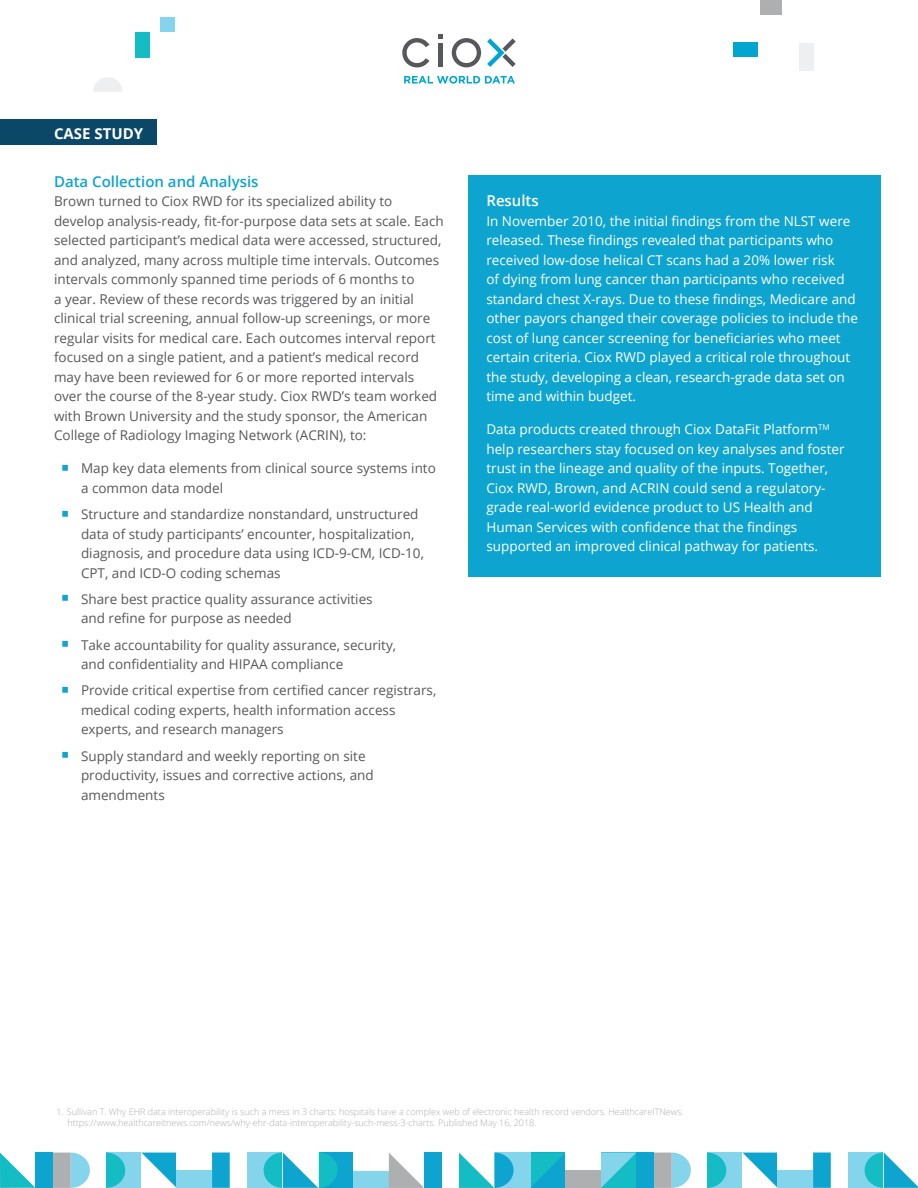
<style>
.page{position:relative;width:918px;height:1188px;background:#fff}
.page>*{position:absolute;margin:0;border:0;box-sizing:border-box;transform-origin:0 0}
.Subhead{font:600 15px "Open Sans";color:#0ea4d0}
.t1{font:700 15px "Open Sans";color:#fff}
.Subhead-2{font:600 15px "Open Sans";color:#fff}
.Body{font:13.5px/19.5px "Open Sans";color:#57585a}
.Body-2{font:13.5px/19.5px "Open Sans";color:#fff}
.References{font:300 9px/10.8px "Open Sans";color:#aeafb0}
</style>
<div class="page">
<svg style="left:487px;top:38px;width:29px;height:29px"></svg>
<svg style="left:452px;top:38px;width:29px;height:30px"></svg>
<svg style="left:402px;top:38px;width:27px;height:29px"></svg>
<div style="left:438px;top:43px;width:5px;height:24px;background:#57585b"></div>
<svg style="left:438px;top:34px;width:5px;height:5px"></svg>
<svg style="left:404px;top:76px;width:111px;height:8px"></svg>
<div style="left:106px;top:1153px;width:35px;height:35px;background:#84d4ec"></div>
<svg style="left:106px;top:1153px;width:19px;height:35px"></svg>
<svg style="left:142px;top:1153px;width:35px;height:35px"></svg>
<svg style="left:0;top:1153px;width:90px;height:35px"></svg>
<div style="left:35px;top:1153px;width:18px;height:35px;background:#0ea4d0"></div>
<div style="left:177px;top:1170px;width:35px;height:18px;background:#84d4ec"></div>
<div style="left:212px;top:1153px;width:18px;height:35px;background:#0ea4d0"></div>
<div style="left:247px;top:1153px;width:36px;height:35px;background:#84d4ec"></div>
<div style="left:319px;top:1153px;width:34px;height:35px;background:#0ea4d0"></div>
<div style="left:353px;top:1172px;width:36px;height:16px;background:#84d4ec"></div>
<svg style="left:530px;top:1153px;width:36px;height:35px"></svg>
<svg style="left:389px;top:1153px;width:34px;height:35px"></svg>
<div style="left:495px;top:1153px;width:35px;height:35px;background:#84d4ec"></div>
<svg style="left:459px;top:1153px;width:55px;height:35px"></svg>
<div style="left:424px;top:1153px;width:17px;height:35px;background:#0ea4d0"></div>
<div style="left:566px;top:1170px;width:35px;height:18px;background:#aeafb0"></div>
<svg style="left:264px;top:1153px;width:74px;height:35px"></svg>
<div style="left:707px;top:1153px;width:35px;height:35px;background:#84d4ec"></div>
<svg style="left:707px;top:1153px;width:19px;height:35px"></svg>
<svg style="left:743px;top:1153px;width:35px;height:35px"></svg>
<svg style="left:601px;top:1153px;width:90px;height:35px;background:#7ac7d4"></svg>
<div style="left:636px;top:1153px;width:18px;height:35px;background:#0ea4d0"></div>
<div style="left:778px;top:1170px;width:35px;height:18px;background:#84d4ec"></div>
<div style="left:813px;top:1153px;width:18px;height:35px;background:#0ea4d0"></div>
<div style="left:848px;top:1153px;width:36px;height:35px;background:#84d4ec"></div>
<svg style="left:865px;top:1153px;width:53px;height:35px"></svg>
<div style="left:135px;top:32px;width:14px;height:25px;background:#14bcc4"></div>
<div style="left:760px;top:0;width:21px;height:14px;background:#aeafb0"></div>
<div style="left:160px;top:17px;width:14px;height:15px;background:#83d4ec"></div>
<svg style="left:93px;top:77px;width:29px;height:15px"></svg>
<div style="left:799px;top:44px;width:14px;height:27px;background:#edeff0"></div>
<div style="left:733px;top:43px;width:25px;height:14px;background:#00a6cf"></div>
<div style="left:0;top:119px;width:157px;height:26px;background:#0b4868"></div>
<div style="left:468px;top:176px;width:413px;height:401px;background:#0ea4d0"></div>
<p class="t1" style="left:54px;top:122px;width:91px">CASE STUDY</p>
<p class="Subhead" style="left:54px;top:171px;width:206px">Data Collection and Analysis</p>
<p class="Body" style="left:54px;top:191px;width:391px">Brown turned to Ciox RWD for its specialized ability to develop analysis-ready, fit-for-purpose data sets at scale. Each selected participant’s medical data were accessed, structured, and analyzed, many across multiple time intervals. Outcomes intervals commonly spanned time periods of 6 months to<br>a year. Review of these records was triggered by an initial clinical trial screening, annual follow-up screenings, or more regular visits for medical care. Each outcomes interval report focused on a single patient, and a patient’s medical record may have been reviewed for 6 or more reported intervals over the course of the 8-year study. Ciox RWD’s team worked with Brown University and the study sponsor, the American College of Radiology Imaging Network (ACRIN), to:</p>
<p class="Body" style="left:81px;top:458px;width:356px">Map key data elements from clinical source systems into a common data model</p>
<p class="Body" style="left:81px;top:504px;width:345px">Structure and standardize nonstandard, unstructured data of study participants’ encounter, hospitalization, diagnosis, and procedure data using ICD-9-CM, ICD-10, CPT, and ICD-O coding schemas</p>
<p class="Body" style="left:81px;top:589px;width:293px">Share best practice quality assurance activities and refine for purpose as needed</p>
<p class="Body" style="left:81px;top:635px;width:317px">Take accountability for quality assurance, security, and confidentiality and HIPAA compliance</p>
<p class="Body" style="left:81px;top:680px;width:357px">Provide critical expertise from certified cancer registrars, medical coding experts, health information access experts, and research managers</p>
<p class="Body" style="left:81px;top:746px;width:294px">Supply standard and weekly reporting on site productivity, issues and corrective actions, and amendments</p>
<p class="Subhead-2" style="left:486px;top:191px;width:54px">Results</p>
<p class="Body-2" style="left:486px;top:211px;width:373px">In November 2010, the initial findings from the NLST were released. These findings revealed that participants who received low-dose helical CT scans had a 20% lower risk<br>of dying from lung cancer than participants who received standard chest X-rays. Due to these findings, Medicare and other payors changed their coverage policies to include the cost of lung cancer screening for beneficiaries who meet certain criteria. Ciox RWD played a critical role throughout the study, developing a clean, research-grade data set on time and within budget.</p>
<p class="Body-2" style="left:486px;top:419px;width:360px">Data products created through Ciox DataFit Platform<sup>TM </sup>help researchers stay focused on key analyses and foster trust in the lineage and quality of the inputs. Together, Ciox RWD, Brown, and ACRIN could send a regulatory&shy;grade real-world evidence product to US Health and Human Services with confidence that the findings supported an improved clinical pathway for patients.</p>
<p class="References" style="left:68px;top:1106px;width:618px;text-indent:-11px">1. Sullivan T. Why EHR data interoperability is such a mess in 3 charts: hospitals have a complex web of electronic health record vendors. HealthcareITNews. https://www.healthcareitnews.com/news/why-ehr-data-interoperability-such-mess-3-charts. Published May 16, 2018.</p>
</div>
